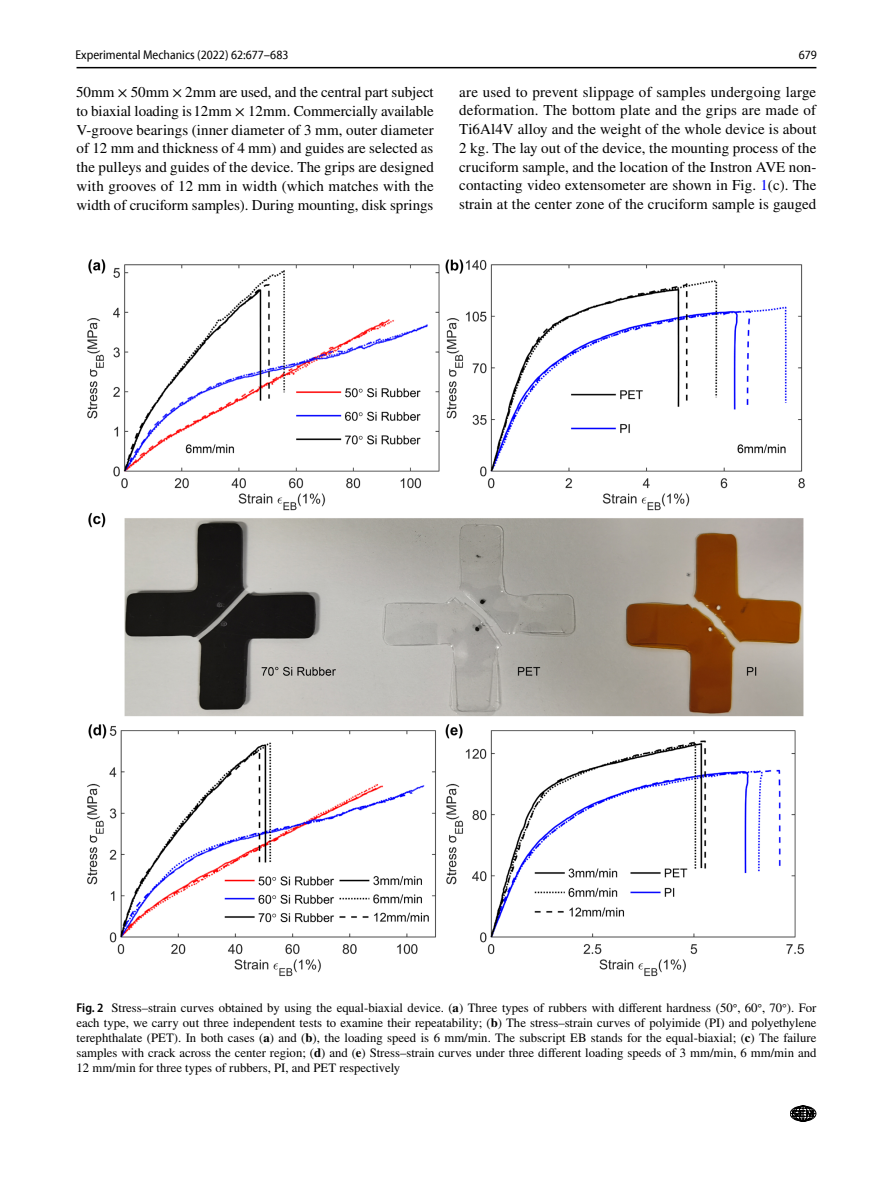
<style>
.page{position:relative;width:893px;height:1187px;background:#fff}
.page>*{position:absolute;margin:0;border:0;box-sizing:border-box;transform-origin:0 0}
.t1{font:15px/18.8px "STIX";color:#000;text-align:justify}
.t2{font:12.75px/15px "STIX";color:#000;text-align:justify}
.t3{font:semi-condensed 12.75px "Myriad Pro Unic";color:#000}
.s1{font-family:"STIX General"}
.s2{font-family:"STIX Math"}
.s3{font-family:"STIX General Regular 4"}
.s4{font-family:"STIX Math Regular 2"}
.s5{color:#00f}
.s6{font-family:"Myriad Pro";font-weight:600;font-stretch:semi-condensed}
.s7{font-weight:700}
.s8{font-family:"STIX General Regular 5"}
.s9{font-family:"STIX General Regular 2"}
.s10{font-family:"STIX General Regular 3"}
</style>
<div class="page">
<hr style="left:77px;top:67px;width:739px;height:1px;background:#000">
<svg style="left:790px;top:1105px;width:26px;height:16px"></svg>
<img style="left:87px;top:259px;width:718px;height:718px">
<p class="t3" style="left:76px;top:50px;width:214px">Experimental Mechanics (2022) 62:677–683</p>
<p class="t3" style="left:799px;top:50px;width:20px">679</p>
<p class="t1" style="left:76px;top:84px;width:359px"><span class="s1">50</span><span class="s2">mm ×</span> <span class="s1">50</span><span class="s2">mm ×</span> <span class="s1">2</span><span class="s2">mm</span> are used, and the central part subject to biaxial loading is <span class="s3">12</span><span class="s4">mm ×</span> <span class="s3">12</span><span class="s4">mm</span>. Commercially available V-groove bearings (inner diameter of 3 mm, outer diameter of 12 mm and thickness of 4 mm) and guides are selected as the pulleys and guides of the device. The grips are designed with grooves of 12 mm in width (which matches with the width of cruciform samples). During mounting, disk springs</p>
<p class="t1" style="left:459px;top:83px;width:359px">are used to prevent slippage of samples undergoing large deformation. The bottom plate and the grips are made of Ti6Al4V alloy and the weight of the whole device is about 2 kg. The lay out of the device, the mounting process of the cruciform sample, and the location of the Instron AVE non&shy;contacting video extensometer are shown in Fig. <span class="s5">1</span>(c). The strain at the center zone of the cruciform sample is gauged</p>
<p class="t2" style="left:77px;top:1001px;width:741px"><span class="s6">Fig. 2</span> Stress–strain curves obtained by using the equal-biaxial device. (<span class="s7">a</span>) Three types of rubbers with different hardness (<span class="s8">50</span><sup>◦</sup>, <span class="s9">60</span><sup>◦</sup>, <span class="s10">70</span><sup>◦</sup>). For each type, we carry out three independent tests to examine their repeatability; (<span class="s7">b</span>) The stress–strain curves of polyimide (PI) and polyethylene terephthalate (PET). In both cases (<span class="s7">a</span>) and (<span class="s7">b</span>), the loading speed is 6 mm/min. The subscript EB stands for the equal-biaxial; (<span class="s7">c</span>) The failure samples with crack across the center region; (<span class="s7">d</span>) and (<span class="s7">e</span>) Stress–strain curves under three different loading speeds of 3 mm/min, 6 mm/min and 12 mm/min for three types of rubbers, PI, and PET respectively</p>
</div>
